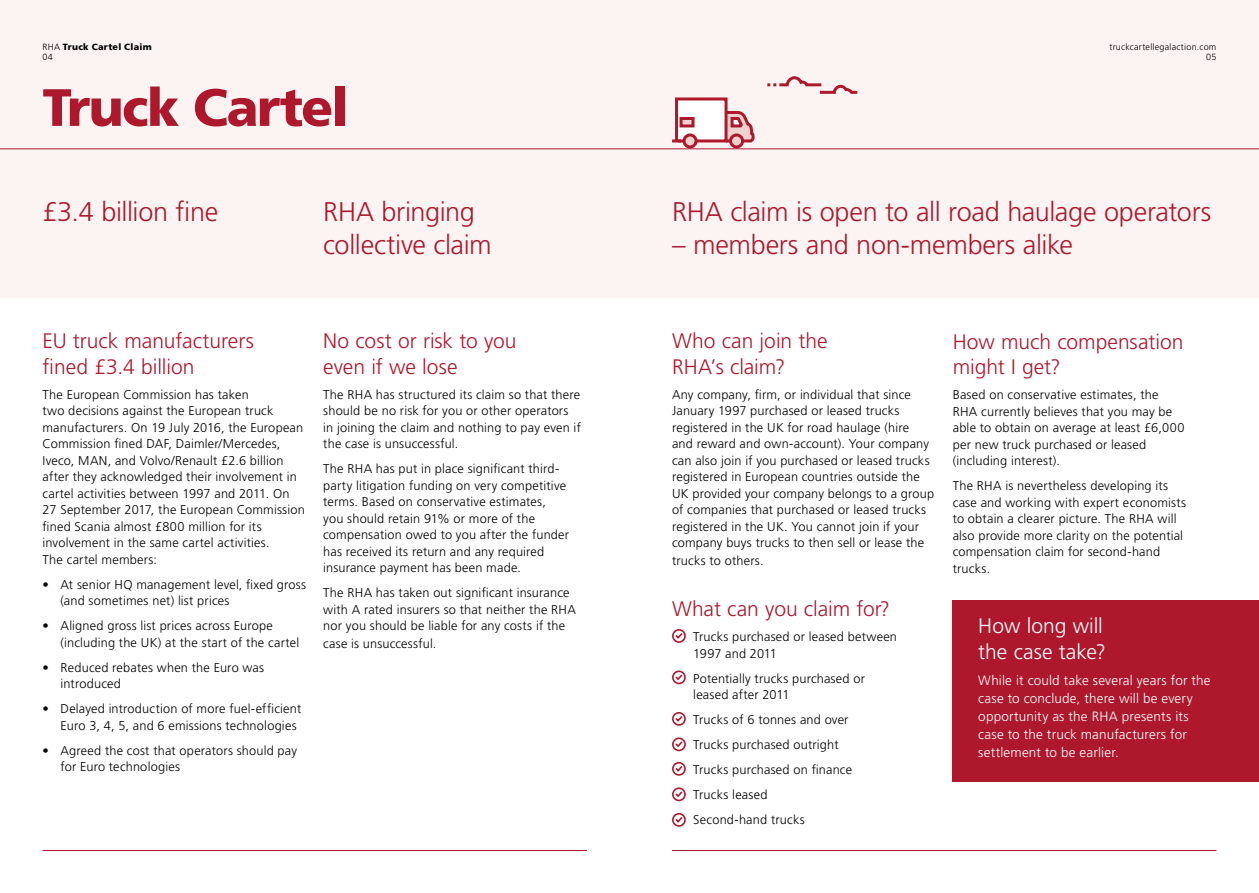
<style>
.page{position:relative;width:1259px;height:893px;background:#fff}
.page>*{position:absolute;margin:0;border:0;box-sizing:border-box;transform-origin:0 0}
.t1{font:900 52.5px "Frutiger";letter-spacing:-.03em;color:#ad182d}
.t2{font:300 27px/33px "Frutiger";letter-spacing:-.01em;color:#ad182d}
.t3{font:300 21px/25.5px "Frutiger";color:#ad182d}
.t4{font:300 21px/25.5px "Frutiger";color:#fff}
.t5{font:300 13.5px/18px "Frutiger";letter-spacing:.015em;color:#fff}
.t6{font:300 12.75px/16.5px "Frutiger";letter-spacing:.015em;color:#000}
.t7{font:300 9px/10.8px "Frutiger";letter-spacing:.025em;color:#000;text-align:right}
.t8{font:900 9px/10.8px "Frutiger";letter-spacing:.03em;color:#000}
.s1{font-weight:300}
</style>
<div class="page">
<div style="left:0;top:0;width:1259px;height:298px;background:#fbf4f3"></div>
<hr style="left:0;top:148px;width:1259px;height:1px;background:#ad182d">
<hr style="left:43px;top:850px;width:544px;height:1px;background:#ad182d">
<div style="left:672px;top:629px;width:14px;height:14px;border:2px solid #ad182d;border-radius:50%"></div>
<svg style="left:673px;top:631px;width:11px;height:9px"></svg>
<div style="left:672px;top:670px;width:14px;height:14px;border:2px solid #ad182d;border-radius:50%"></div>
<svg style="left:673px;top:673px;width:11px;height:9px"></svg>
<div style="left:672px;top:712px;width:14px;height:14px;border:2px solid #ad182d;border-radius:50%"></div>
<svg style="left:673px;top:714px;width:11px;height:9px"></svg>
<div style="left:672px;top:737px;width:14px;height:14px;border:2px solid #ad182d;border-radius:50%"></div>
<svg style="left:673px;top:740px;width:11px;height:8px"></svg>
<div style="left:672px;top:762px;width:14px;height:14px;border:2px solid #ad182d;border-radius:50%"></div>
<svg style="left:673px;top:764px;width:11px;height:9px"></svg>
<div style="left:672px;top:787px;width:14px;height:14px;border:2px solid #ad182d;border-radius:50%"></div>
<svg style="left:673px;top:790px;width:11px;height:8px"></svg>
<div style="left:672px;top:813px;width:14px;height:14px;border:2px solid #ad182d;border-radius:50%"></div>
<svg style="left:673px;top:815px;width:11px;height:9px"></svg>
<div style="left:952px;top:600px;width:307px;height:182px;background:#ad182d"></div>
<svg style="left:723px;top:109px;width:32px;height:35px"></svg>
<div style="left:675px;top:97px;width:52px;height:45px;background:#fff;border:3px solid #ad182d"></div>
<div style="left:730px;top:135px;width:12px;height:12px;background:#eed2cd;border-radius:50%"></div>
<div style="left:729px;top:133px;width:15px;height:15px;border:3px solid #ad182d;border-radius:50%"></div>
<svg style="left:679px;top:117px;width:15px;height:10px"></svg>
<svg style="left:672px;top:139px;width:10px;height:3px"></svg>
<div style="left:684px;top:135px;width:12px;height:12px;background:#eed2cd;border-radius:50%"></div>
<div style="left:682px;top:133px;width:15px;height:15px;border:3px solid #ad182d;border-radius:50%"></div>
<svg style="left:767px;top:76px;width:91px;height:18px"></svg>
<hr style="left:672px;top:850px;width:544px;height:1px;background:#ad182d">
<p class="t8" style="left:43px;top:41px;width:111px"><span class="s1">RHA</span> Truck Cartel Claim<br><span class="s1">04</span></p>
<p class="t7" style="left:1109px;top:41px;width:108px">truckcartellegalaction.com<br>05</p>
<h1 class="t1" style="left:43px;top:76px;width:308px">Truck Cartel</h1>
<h2 class="t2" style="left:43px;top:195px;width:177px">£3.4 billion fine</h2>
<h2 class="t2" style="left:323px;top:195px;width:170px">RHA bringing collective claim</h2>
<h2 class="t2" style="left:672px;top:195px;width:541px">RHA claim is open to all road haulage operators</h2>
<h2 class="t2" style="left:672px;top:228px;width:402px">– members and non-members alike</h2>
<h3 class="t3" style="left:43px;top:328px;width:213px">EU truck manufacturers fined £3.4 billion</h3>
<p class="t6" style="left:43px;top:386px;width:264px">The European Commission has taken<br>two decisions against the European truck manufacturers. On 19 July 2016, the European Commission fined DAF, Daimler/Mercedes, Iveco, MAN, and Volvo/Renault £2.6 billion after they acknowledged their involvement in cartel activities between 1997 and 2011. On 27 September 2017, the European Commission fined Scania almost £800 million for its involvement in the same cartel activities.<br>The cartel members:</p>
<p class="t6" style="left:61px;top:576px;width:247px;text-indent:-18px">• At senior HQ management level, fixed gross (and sometimes net) list prices</p>
<p class="t6" style="left:61px;top:617px;width:240px;text-indent:-18px">• Aligned gross list prices across Europe (including the UK) at the start of the cartel</p>
<p class="t6" style="left:61px;top:659px;width:205px;text-indent:-18px">• Reduced rebates when the Euro was introduced</p>
<p class="t6" style="left:61px;top:700px;width:242px;text-indent:-18px">• Delayed introduction of more fuel-efficient<br>Euro 3, 4, 5, and 6 emissions technologies</p>
<p class="t6" style="left:61px;top:742px;width:238px;text-indent:-18px">• Agreed the cost that operators should pay for Euro technologies</p>
<h3 class="t3" style="left:323px;top:328px;width:195px">No cost or risk to you even if we lose</h3>
<p class="t6" style="left:323px;top:386px;width:259px">The RHA has structured its claim so that there should be no risk for you or other operators in joining the claim and nothing to pay even if the case is unsuccessful.</p>
<p class="t6" style="left:323px;top:460px;width:247px">The RHA has put in place significant third&shy;party litigation funding on very competitive terms. Based on conservative estimates, you should retain 91% or more of the compensation owed to you after the funder has received its return and any required insurance payment has been made.</p>
<p class="t6" style="left:323px;top:584px;width:254px">The RHA has taken out significant insurance with A rated insurers so that neither the RHA nor you should be liable for any costs if the</p>
<p class="t6" style="left:323px;top:635px;width:115px">case is unsuccessful.</p>
<h3 class="t3" style="left:672px;top:328px;width:157px">Who can join the<br>RHA’s claim?</h3>
<p class="t6" style="left:672px;top:386px;width:264px">Any company, firm, or individual that since January 1997 purchased or leased trucks registered in the UK for road haulage (hire<br>and reward and own-account). Your company can also join if you purchased or leased trucks registered in European countries outside the UK provided your company belongs to a group of companies that purchased or leased trucks registered in the UK. You cannot join if your company buys trucks to then sell or lease the</p>
<p class="t6" style="left:672px;top:552px;width:93px">trucks to others.</p>
<h3 class="t3" style="left:672px;top:596px;width:219px">What can you claim for?</h3>
<p class="t6" style="left:693px;top:628px;width:205px">Trucks purchased or leased between<br>1997 and 2011</p>
<p class="t6" style="left:693px;top:670px;width:173px">Potentially trucks purchased or leased after 2011</p>
<p class="t6" style="left:693px;top:707px;width:160px;line-height:25px">Trucks of 6 tonnes and over<br>Trucks purchased outright<br>Trucks purchased on finance<br>Trucks leased<br>Second-hand trucks</p>
<h3 class="t3" style="left:952px;top:329px;width:232px">How much compensation might I get?</h3>
<p class="t6" style="left:952px;top:387px;width:233px">Based on conservative estimates, the RHA currently believes that you may be able to obtain on average at least £6,000 per new truck purchased or leased (including interest).</p>
<p class="t6" style="left:952px;top:478px;width:235px">The RHA is nevertheless developing its case and working with expert economists to obtain a clearer picture. The RHA will also provide more clarity on the potential compensation claim for second-hand trucks.</p>
<h3 class="t4" style="left:978px;top:613px;width:129px">How long will the case take?</h3>
<p class="t5" style="left:978px;top:672px;width:234px">While it could take several years for the case to conclude, there will be every opportunity as the RHA presents its case to the truck manufacturers for settlement to be earlier.</p>
</div>
